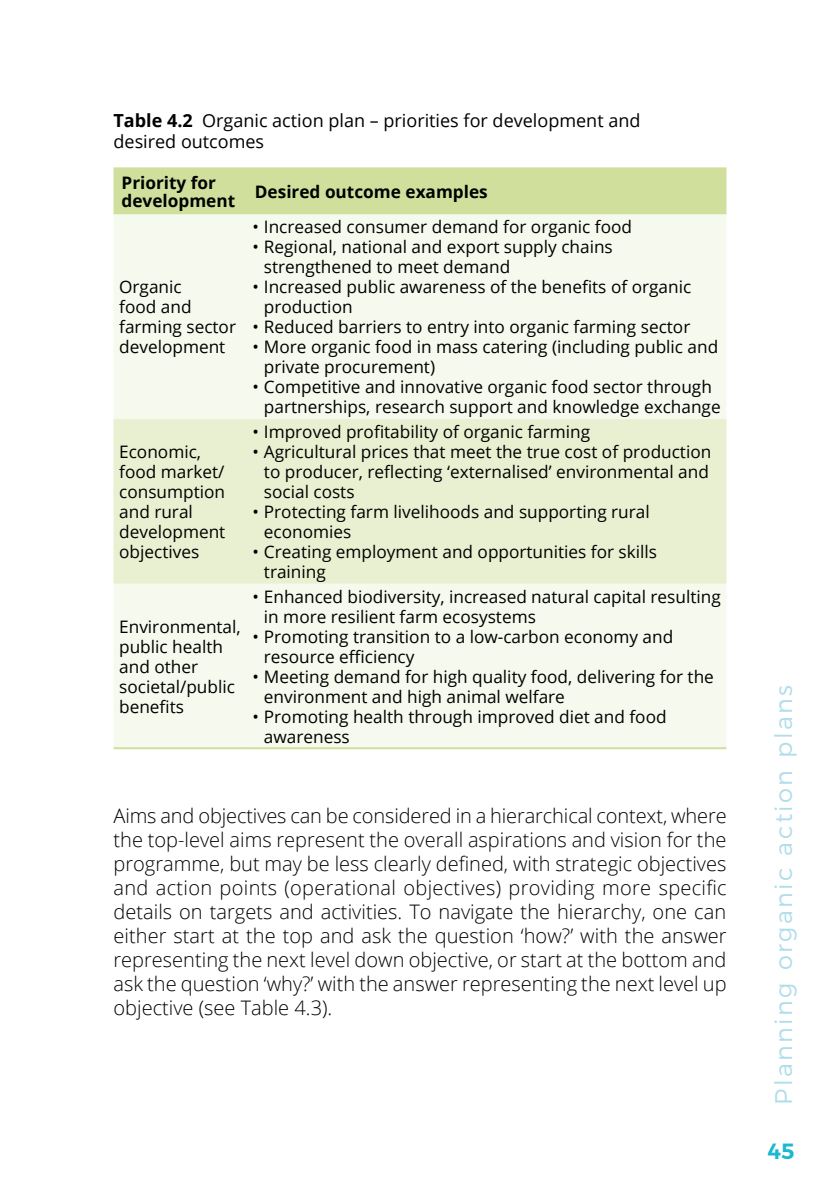
<style>
.page{position:relative;width:840px;height:1191px;background:#fff}
.page>*{position:absolute;margin:0;border:0;box-sizing:border-box;transform-origin:0 0}
.t1{font:300 24px "Montserrat";letter-spacing:.1em;color:#afdde9}
.t2{font:600 22px "Montserrat";color:#1cb8d0}
.t3{font:300 20px/24px "Open Sans";color:#000;text-align:justify}
.t4{font:18px/20.8px "Open Sans";color:#000}
.t5{font:17.2px/20px "Open Sans";color:#000}
.t6{font:700 17.2px/18px "Open Sans";color:#000}
.s1{font-weight:700}
</style>
<div class="page">
<div style="left:113px;top:167px;width:613px;height:47px;background:#d0e09c"></div>
<div style="left:113px;top:214px;width:613px;height:533px;background:#f6f9ed"></div>
<div style="left:113px;top:419px;width:613px;height:164px;background:#e8f0d1"></div>
<hr style="left:113px;top:747px;width:134px;height:2px;background:#d0e09c">
<hr style="left:247px;top:747px;width:479px;height:2px;background:#d0e09c">
<p class="t4" style="left:113px;top:110px;width:528px"><span class="s1">Table 4.2</span> Organic action plan – priorities for development and desired outcomes</p>
<p class="t6" style="left:121px;top:173px;width:115px">Priority for development</p>
<p class="t6" style="left:255px;top:182px;width:234px">Desired outcome examples</p>
<p class="t5" style="left:119px;top:277px;width:118px">Organic<br>food and farming sector development</p>
<p class="t5" style="left:119px;top:441px;width:108px">Economic, food market/ consumption and rural development objectives</p>
<p class="t5" style="left:119px;top:616px;width:123px">Environmental, public health and other societal/public benefits</p>
<p class="t5" style="left:252px;top:217px;width:381px">• Increased consumer demand for organic food</p>
<p class="t5" style="left:264px;top:237px;width:350px;text-indent:-11px">• Regional, national and export supply chains strengthened to meet demand</p>
<p class="t5" style="left:264px;top:277px;width:428px;text-indent:-11px">• Increased public awareness of the benefits of organic production</p>
<p class="t5" style="left:252px;top:317px;width:439px">• Reduced barriers to entry into organic farming sector</p>
<p class="t5" style="left:264px;top:337px;width:455px;text-indent:-11px">• More organic food in mass catering (including public and private procurement)</p>
<p class="t5" style="left:264px;top:377px;width:458px;text-indent:-11px">• Competitive and innovative organic food sector through partnerships, research support and knowledge exchange</p>
<p class="t5" style="left:252px;top:421px;width:339px">• Improved profitability of organic farming</p>
<p class="t5" style="left:264px;top:441px;width:448px;text-indent:-11px">• Agricultural prices that meet the true cost of production to producer, reflecting ‘externalised’ environmental and social costs</p>
<p class="t5" style="left:264px;top:501px;width:387px;text-indent:-11px">• Protecting farm livelihoods and supporting rural economies</p>
<p class="t5" style="left:264px;top:541px;width:394px;text-indent:-11px">• Creating employment and opportunities for skills training</p>
<p class="t5" style="left:264px;top:586px;width:458px;text-indent:-11px">• Enhanced biodiversity, increased natural capital resulting in more resilient farm ecosystems</p>
<p class="t5" style="left:264px;top:626px;width:410px;text-indent:-11px">• Promoting transition to a low-carbon economy and resource efficiency</p>
<p class="t5" style="left:264px;top:666px;width:451px;text-indent:-11px">• Meeting demand for high quality food, delivering for the environment and high animal welfare</p>
<p class="t5" style="left:264px;top:706px;width:404px;text-indent:-11px">• Promoting health through improved diet and food awareness</p>
<p class="t3" style="left:113px;top:803px;width:614px">Aims and objectives can be considered in a hierarchical context, where the top-level aims represent the overall aspirations and vision for the programme, but may be less clearly defined, with strategic objectives and action points (operational objectives) providing more specific details on targets and activities. To navigate the hierarchy, one can either start at the top and ask the question ‘how?’ with the answer representing the next level down objective, or start at the bottom and ask the question ‘why?’ with the answer representing the next level up objective (see Table 4.3).</p>
<h1 class="t1" style="left:764px;top:1104px;width:421px;rotate:-90deg">Planning organic action plans</h1>
<p class="t2" style="left:767px;top:1132px;width:29px">45</p>
</div>
